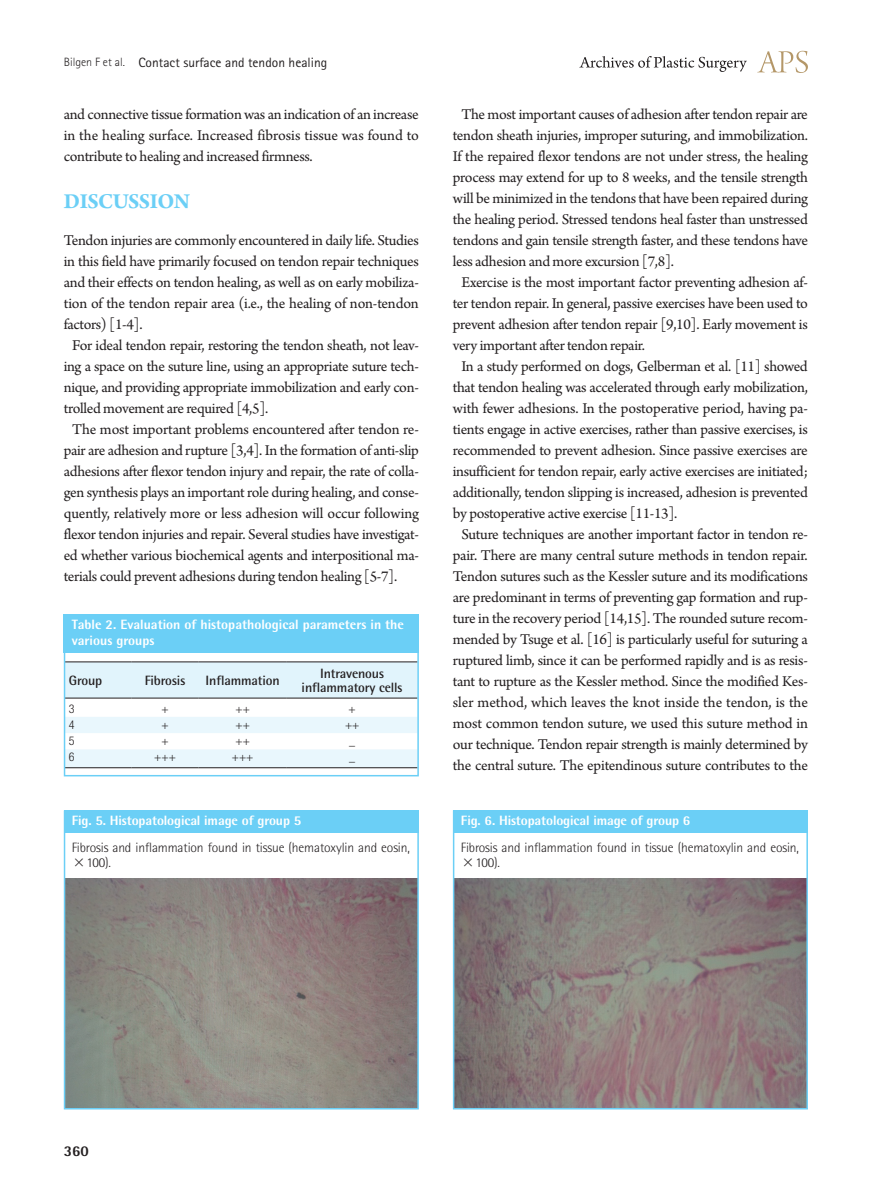
<style>
.page{position:relative;width:893px;height:1191px;background:#fff}
.page>*{position:absolute;margin:0;border:0;box-sizing:border-box;transform-origin:0 0}
.대제목{font:700 22.5px "Arno Pro";letter-spacing:-.02em;color:#6bcff6}
.본문{font:15.75px/21px "Arno Pro";letter-spacing:-.02em;color:#231f20;text-align:justify}
.본문_0{font:15.75px/21px "Arno Pro";letter-spacing:-.01em;color:#231f20;text-align:justify}
.t1{font:800 15px "Rotis Semi Sans Std";color:#231f20}
.표그림제목{font:800 13.5px/16.2px "Rotis Semi Sans Std";letter-spacing:-.01em;color:#fff}
.그림설명{font:300 13.5px/15px "Rotis Semi Sans Std";letter-spacing:-.01em;color:#231f20}
.표열제목{font:700 13.5px/14.2px "Rotis Semi Sans Std";letter-spacing:-.01em;color:#231f20;text-align:center}
.t2{font:13.5px "Rotis Sans Serif Std";color:#231f20}
.표본문{font:300 condensed 12px "Helvetica Neue LT Std";color:#231f20}
.s1{font-weight:300;font-size:12px}
.s2{font-family:"Dotum";font-weight:400}
</style>
<div class="page">
<svg style="left:757px;top:51px;width:51px;height:22px"></svg>
<svg style="left:579px;top:56px;width:168px;height:16px"></svg>
<svg style="left:67px;top:662px;width:349px;height:105px"></svg>
<hr style="left:65px;top:661px;width:67px;height:1px;background:#231f20">
<hr style="left:132px;top:661px;width:67px;height:1px;background:#231f20">
<hr style="left:199px;top:661px;width:88px;height:1px;background:#231f20">
<hr style="left:287px;top:661px;width:131px;height:1px;background:#231f20">
<hr style="left:65px;top:697px;width:67px;height:1px;background:#231f20">
<hr style="left:132px;top:697px;width:67px;height:1px;background:#231f20">
<hr style="left:199px;top:697px;width:88px;height:1px;background:#231f20">
<hr style="left:287px;top:697px;width:131px;height:1px;background:#231f20">
<hr style="left:65px;top:767px;width:67px;height:1px;background:#231f20">
<hr style="left:132px;top:767px;width:67px;height:1px;background:#231f20">
<hr style="left:199px;top:767px;width:88px;height:1px;background:#231f20">
<hr style="left:287px;top:767px;width:131px;height:1px;background:#231f20">
<div style="left:64px;top:614px;width:355px;height:39px;background:#6bcff6"></div>
<div style="left:64px;top:614px;width:355px;height:162px;border:2px solid #6bcff6"></div>
<img style="left:67px;top:879px;width:349px;height:227px">
<div style="left:64px;top:810px;width:354px;height:22px;background:#6bcff6"></div>
<div style="left:64px;top:810px;width:355px;height:299px;border:2px solid #6bcff6"></div>
<img style="left:456px;top:879px;width:349px;height:227px">
<div style="left:453px;top:810px;width:354px;height:22px;background:#6bcff6"></div>
<div style="left:453px;top:810px;width:355px;height:299px;border:2px solid #6bcff6"></div>
<p class="t2" style="left:64px;top:54px;width:265px"><span class="s1">Bilgen F et al.</span> Contact surface and tendon healing</p>
<p class="본문" style="left:64px;top:105px;width:357px">and connective tissue formation was an indication of an increase in the healing surface. Increased fibrosis tissue was found to contribute to healing and increased firmness.</p>
<p class="대제목" style="left:64px;top:189px;width:128px">DISCUSSION</p>
<p class="본문_0" style="left:64px;top:231px;width:357px">Tendon injuries are commonly encountered in daily life. Studies in this field have primarily focused on tendon repair techniques and their effects on tendon healing, as well as on early mobiliza&shy;tion of the tendon repair area (i.e., the healing of non-tendon factors) [1-4].</p>
<p class="본문" style="left:64px;top:336px;width:357px;text-indent:9px">For ideal tendon repair, restoring the tendon sheath, not leav&shy;ing a space on the suture line, using an appropriate suture tech&shy;nique, and providing appropriate immobilization and early con&shy;trolled movement are required [4,5].</p>
<p class="본문" style="left:64px;top:420px;width:357px;text-indent:9px">The most important problems encountered after tendon re&shy;pair are adhesion and rupture [3,4]. In the formation of anti-slip adhesions after flexor tendon injury and repair, the rate of colla&shy;gen synthesis plays an important role during healing, and conse&shy;quently, relatively more or less adhesion will occur following flexor tendon injuries and repair. Several studies have investigat&shy;ed whether various biochemical agents and interpositional ma&shy;terials could prevent adhesions during tendon healing [5-7].</p>
<p class="표그림제목" style="left:72px;top:616px;width:334px">Table 2. Evaluation of histopathological parameters in the various groups</p>
<p class="표열제목" style="left:69px;top:672px;width:35px">Group</p>
<p class="표열제목" style="left:145px;top:672px;width:42px">Fibrosis</p>
<p class="표열제목" style="left:206px;top:672px;width:76px">Inflammation</p>
<p class="표열제목" style="left:302px;top:665px;width:103px">Intravenous inflammatory cells</p>
<p class="표본문" style="left:69px;top:701px;width:7px">3</p>
<p class="표본문" style="left:161px;top:701px;width:9px">+</p>
<p class="표본문" style="left:235px;top:701px;width:16px">++</p>
<p class="표본문" style="left:349px;top:701px;width:9px">+</p>
<p class="표본문" style="left:69px;top:718px;width:7px">4</p>
<p class="표본문" style="left:161px;top:718px;width:9px">+</p>
<p class="표본문" style="left:235px;top:718px;width:16px">++</p>
<p class="표본문" style="left:345px;top:718px;width:16px">++</p>
<p class="표본문" style="left:69px;top:734px;width:7px">5</p>
<p class="표본문" style="left:161px;top:734px;width:9px">+</p>
<p class="표본문" style="left:235px;top:734px;width:16px">++</p>
<p class="표본문" style="left:349px;top:734px;width:7px">_</p>
<p class="표본문" style="left:69px;top:750px;width:7px">6</p>
<p class="표본문" style="left:154px;top:750px;width:23px">+++</p>
<p class="표본문" style="left:232px;top:750px;width:23px">+++</p>
<p class="표본문" style="left:349px;top:750px;width:7px">_</p>
<p class="표그림제목" style="left:72px;top:812px;width:231px">Fig. 5. Histopatological image of group 5</p>
<p class="그림설명" style="left:72px;top:840px;width:340px">Fibrosis and inflammation found in tissue (hematoxylin and eosin, <span class="s2">×</span>100).</p>
<p class="본문" style="left:453px;top:105px;width:357px;text-indent:9px">The most important causes of adhesion after tendon repair are tendon sheath injuries, improper suturing, and immobilization.<br>If the repaired flexor tendons are not under stress, the healing process may extend for up to 8 weeks, and the tensile strength will be minimized in the tendons that have been repaired during the healing period. Stressed tendons heal faster than unstressed tendons and gain tensile strength faster, and these tendons have less adhesion and more excursion [7,8].</p>
<p class="본문" style="left:453px;top:273px;width:357px;text-indent:9px">Exercise is the most important factor preventing adhesion af&shy;ter tendon repair. In general, passive exercises have been used to prevent adhesion after tendon repair [9,10]. Early movement is very important after tendon repair.</p>
<p class="본문" style="left:453px;top:357px;width:357px;text-indent:9px">In a study performed on dogs, Gelberman et al. [11] showed that tendon healing was accelerated through early mobilization, with fewer adhesions. In the postoperative period, having pa&shy;tients engage in active exercises, rather than passive exercises, is recommended to prevent adhesion. Since passive exercises are insufficient for tendon repair, early active exercises are initiated; additionally, tendon slipping is increased, adhesion is prevented by postoperative active exercise [11-13].</p>
<p class="본문" style="left:453px;top:525px;width:357px;text-align:center">Suture techniques are another important factor in tendon re&shy;pair. There are many central suture methods in tendon repair.<br>Tendon sutures such as the Kessler suture and its modifications are predominant in terms of preventing gap formation and rup&shy;ture in the recovery period [14,15]. The rounded suture recom&shy;mended by Tsuge et al. [16] is particularly useful for suturing a ruptured limb, since it can be performed rapidly and is as resis&shy;tant to rupture as the Kessler method. Since the modified Kes&shy;sler method, which leaves the knot inside the tendon, is the most common tendon suture, we used this suture method in our technique. Tendon repair strength is mainly determined by the central suture. The epitendinous suture contributes to the</p>
<p class="표그림제목" style="left:461px;top:812px;width:231px">Fig. 6. Histopatological image of group 6</p>
<p class="그림설명" style="left:461px;top:840px;width:340px">Fibrosis and inflammation found in tissue (hematoxylin and eosin, <span class="s2">×</span>100).</p>
<p class="t1" style="left:64px;top:1141px;width:27px">360</p>
</div>
